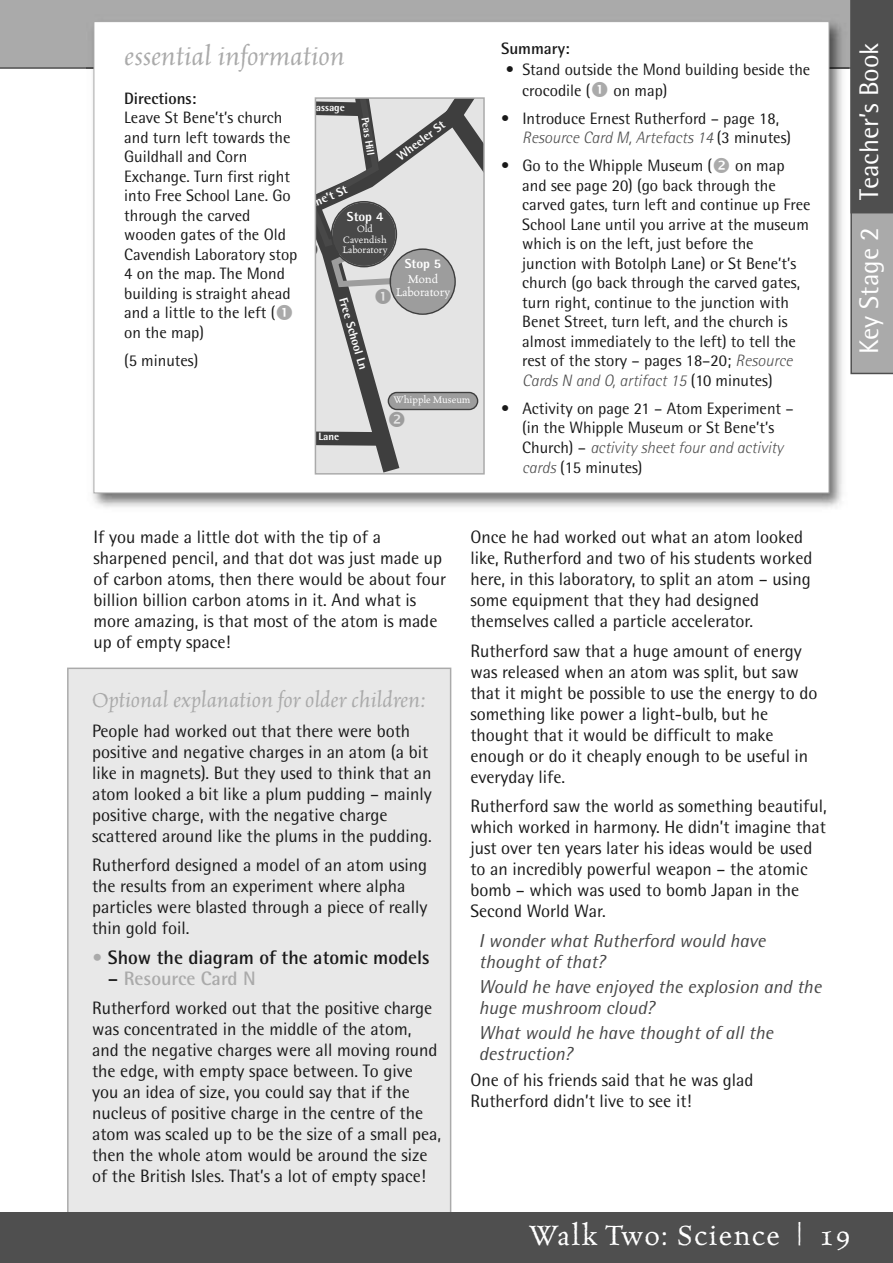
<style>
.page{position:relative;width:893px;height:1263px;background:#fff}
.page>*{position:absolute;margin:0;border:0;box-sizing:border-box;transform-origin:0 0}
.t1{font:31.5px "Celestia Antiqua";letter-spacing:.05em;color:#fff}
.t2{font:italic 29.7px "Celestia";color:#aaa}
.t3{font:27px "Rotis Semi Sans";color:#fff}
.t4{font:italic 24px "Celestia";color:#aaa}
.t5{font:700 19.5px "Rotis Semi Sans";color:#191919}
.t6{font:700 19.5px "Rotis Semi Sans";color:#aaa}
.t7{font:italic 18.75px/21px "Rotis Semi Sans";color:#474747}
.t8{font:18px/21px "Rotis Semi Sans";color:#191919}
.t9{font:16.5px/19.5px "Rotis Semi Sans";color:#191919}
.t10{font:700 16.5px "Rotis Semi Sans";color:#191919}
.t11{font:800 13.2px "Rotis Semi Sans";color:#fff}
.t12{font:12.9px/13.6px "Celestia Antiqua";color:#fff;text-align:center}
.t13{font:800 12.15px "Rotis Semi Sans";color:#fff}
.t14{font:800 12px "Rotis Semi Sans";color:#fff}
.t15{font:10.95px "Celestia Antiqua";color:#fff}
.t16{font:10.65px/10.6px "Celestia Antiqua";color:#fff;text-align:center}
.t17{font:800 10.65px "Rotis Semi Sans";letter-spacing:-.005em;color:#fff}
.t18{font:800 10.5px "Rotis Semi Sans";color:#fff}
.s1{font-weight:300;font-style:italic;color:#4f4f4f}
.s2{color:#aaa}
.s3{color:#191919}
</style>
<div class="page">
<div style="left:69px;top:669px;width:381px;height:571px;background:#e8e8e8"></div>
<div style="left:0;top:1212px;width:893px;height:51px;background:#4f4f4f"></div>
<div style="left:0;top:0;width:893px;height:68px;background:#aaa"></div>
<hr style="left:0;top:67px;width:893px;height:2px;background:#4f4f4f">
<img style="left:92px;top:23px;width:750px;height:485px">
<div style="left:94px;top:22px;width:735px;height:470px;background:#fff"></div>
<div style="left:315px;top:97px;width:170px;height:378px;border:2px solid #aaa"></div>
<svg style="left:850px;top:0;width:43px;height:374px;background:#757575"></svg>
<svg style="left:314px;top:99px;width:169px;height:374px;background:#b9b9b9"></svg>
<h2 class="t2" style="left:124px;top:37px;width:222px">essential information</h2>
<p class="t10" style="left:501px;top:43px;width:70px">Summary:</p>
<p class="t9" style="left:522px;top:60px;width:289px;line-height:21px;text-indent:-17px">• Stand outside the Mond building beside the crocodile (</p>
<p class="t9" style="left:613px;top:82px;width:56px">on map)</p>
<p class="t9" style="left:522px;top:110px;width:270px;text-indent:-21px">• Introduce Ernest Rutherford – page 18,<br><span class="s1">Resource Card M, Artefacts 14</span> (3 minutes)</p>
<p class="t9" style="left:501px;top:158px;width:213px">• Go to the Whipple Museum (</p>
<p class="t10" style="left:124px;top:92px;width:74px">Directions:</p>
<p class="t9" style="left:124px;top:110px;width:175px">Leave St Bene’t’s church and turn left towards the<br>Guildhall and Corn<br>Exchange. Turn first right into Free School Lane. Go through the carved wooden gates of the Old<br>Cavendish Laboratory stop<br>4 on the map. The Mond building is straight ahead and a little to the left (<br>on the map)</p>
<p class="t9" style="left:124px;top:352px;width:76px">(5 minutes)</p>
<p class="t17" style="left:316px;top:104px;width:30px">assage</p>
<p class="t18" style="left:369px;top:117px;width:39px;rotate:81deg">Peas Hill</p>
<p class="t13" style="left:396px;top:154px;width:58px;rotate:-38deg">Wheeler St</p>
<p class="t9" style="left:522px;top:158px;width:290px;text-indent:213px">on map and see page 20) (go back through the carved gates, turn left and continue up Free School Lane until you arrive at the museum which is on the left, just before the junction with Botolph Lane) or St Bene’t’s church (go back through the carved gates, turn right, continue to the junction with Benet Street, turn left, and the church is almost immediately to the left) to tell the rest of the story – pages 18–20; <span class="s1">Resource Cards N and O, artifact 15</span> (10 minutes)</p>
<p class="t9" style="left:522px;top:400px;width:273px;text-indent:-21px">• Activity on page 21 – Atom Experiment – (in the Whipple Museum or St Bene’t’s Church) – <span class="s1">activity sheet four and activity cards</span> (15 minutes)</p>
<p class="t13" style="left:308px;top:200px;width:41px;rotate:-23deg">ene’t St</p>
<p class="t11" style="left:347px;top:212px;width:38px">Stop 4</p>
<p class="t16" style="left:343px;top:223px;width:46px">Old<br>Cavendish<br>Laboratory</p>
<p class="t11" style="left:405px;top:259px;width:38px">Stop 5</p>
<p class="t12" style="left:396px;top:271px;width:56px">Mond<br>Laboratory</p>
<p class="t14" style="left:347px;top:296px;width:76px;rotate:74deg">Free School Ln</p>
<p class="t15" style="left:393px;top:393px;width:79px">Whipple Museum</p>
<p class="t17" style="left:318px;top:433px;width:22px">Lane</p>
<h3 class="t3" style="left:859px;top:354px;width:313px;rotate:-90deg">Key Stage 2 Teacher’s Book</h3>
<p class="t8" style="left:94px;top:528px;width:354px">If you made a little dot with the tip of a sharpened pencil, and that dot was just made up of carbon atoms, then there would be about four billion billion carbon atoms in it. And what is more amazing, is that most of the atom is made up of empty space!</p>
<p class="t8" style="left:470px;top:528px;width:344px">Once he had worked out what an atom looked like, Rutherford and two of his students worked here, in this laboratory, to split an atom – using some equipment that they had designed themselves called a particle accelerator.</p>
<p class="t8" style="left:470px;top:642px;width:349px">Rutherford saw that a huge amount of energy was released when an atom was split, but saw that it might be possible to use the energy to do something like power a light-bulb, but he thought that it would be difficult to make enough or do it cheaply enough to be useful in everyday life.</p>
<p class="t8" style="left:470px;top:797px;width:358px">Rutherford saw the world as something beautiful, which worked in harmony. He didn’t imagine that just over ten years later his ideas would be used to an incredibly powerful weapon – the atomic bomb – which was used to bomb Japan in the Second World War.</p>
<p class="t7" style="left:479px;top:932px;width:288px">I wonder what Rutherford would have thought of that?</p>
<p class="t7" style="left:479px;top:978px;width:344px">Would he have enjoyed the explosion and the huge mushroom cloud?</p>
<p class="t7" style="left:479px;top:1024px;width:296px">What would he have thought of all the destruction?</p>
<p class="t8" style="left:470px;top:1071px;width:285px">One of his friends said that he was glad<br>Rutherford didn’t live to see it!</p>
<h3 class="t4" style="left:92px;top:685px;width:335px">Optional explanation for older children:</h3>
<p class="t8" style="left:92px;top:722px;width:341px">People had worked out that there were both positive and negative charges in an atom (a bit like in magnets). But they used to think that an atom looked a bit like a plum pudding – mainly positive charge, with the negative charge scattered around like the plums in the pudding.</p>
<p class="t8" style="left:92px;top:856px;width:337px">Rutherford designed a model of an atom using the results from an experiment where alpha particles were blasted through a piece of really thin gold foil.</p>
<p class="t5" style="left:92px;top:950px;width:339px"><span class="s2">•</span> Show the diagram of the atomic models</p>
<p class="t6" style="left:108px;top:971px;width:149px"><span class="s3">–</span> Resource Card N</p>
<p class="t8" style="left:92px;top:999px;width:351px">Rutherford worked out that the positive charge was concentrated in the middle of the atom, and the negative charges were all moving round the edge, with empty space between. To give you an idea of size, you could say that if the nucleus of positive charge in the centre of the atom was scaled up to be the size of a small pea, then the whole atom would be around the size of the British Isles. That’s a lot of empty space!</p>
<h1 class="t1" style="left:529px;top:1215px;width:323px">Walk Two: Science | 19</h1>
</div>
